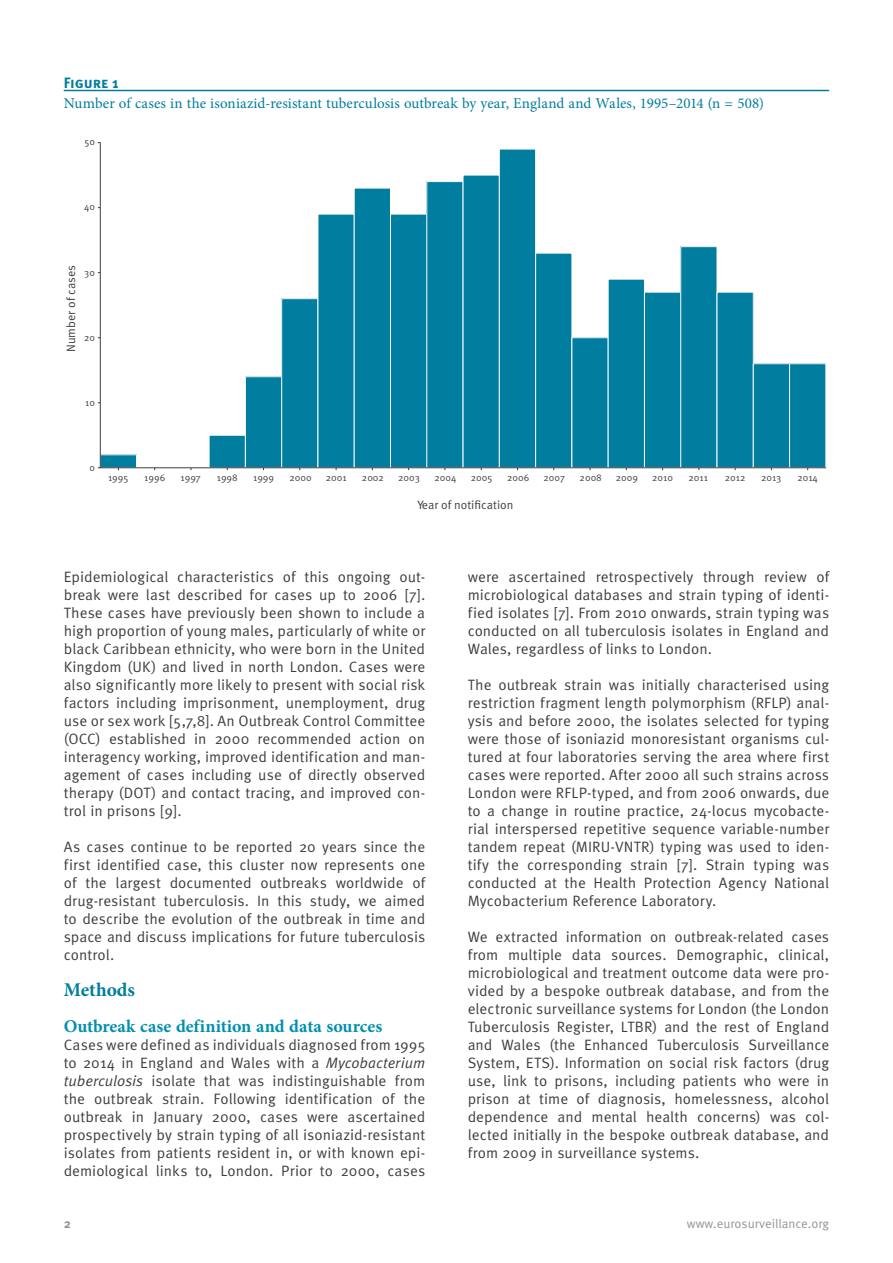
<style>
.page{position:relative;width:893px;height:1263px;background:#fff}
.page>*{position:absolute;margin:0;border:0;box-sizing:border-box;transform-origin:0 0}
.t1{font:700 19.5px "Minion Pro";color:#007d9f}
.t2{font:700 18px "Minion Pro";color:#008fb0}
.t3{font:15px/18px "Meta Pro";color:#3e3e3f;text-align:justify}
.t4{font:15px "Minion Pro";letter-spacing:.01em;color:#007d9f}
.t5{font:700 15px "Meta Pro";letter-spacing:-.005em;color:#007d9f}
.t6{font:12.75px "Meta Pro";color:#939598}
.t7{font:700 12.75px "Meta Pro";color:#939598}
.t8{font:12px "Meta Pro";color:#3e3e3f}
.t9{font:9.75px "Meta Pro";color:#3e3e3f}
.s1{font-style:italic}
</style>
<div class="page">
<hr style="left:64px;top:90px;width:765px;height:1px;background:#007d9f">
<svg style="left:100px;top:142px;width:727px;height:326px"></svg>
<p class="t5" style="left:64px;top:73px;width:57px">Figure 1</p>
<p class="t4" style="left:64px;top:93px;width:702px">Number of cases in the isoniazid-resistant tuberculosis outbreak by year, England and Wales, 1995–2014 (n = 508)</p>
<p class="t9" style="left:85px;top:136px;width:12px">50</p>
<p class="t9" style="left:84px;top:201px;width:12px">40</p>
<p class="t8" style="left:63px;top:352px;width:88px;rotate:-90deg">Number of cases</p>
<p class="t9" style="left:84px;top:266px;width:12px">30</p>
<p class="t9" style="left:84px;top:331px;width:13px">20</p>
<p class="t9" style="left:85px;top:396px;width:11px">10</p>
<p class="t9" style="left:89px;top:461px;width:7px">0</p>
<p class="t9" style="left:108px;top:471px;width:22px">1995</p>
<p class="t9" style="left:144px;top:471px;width:23px">1996</p>
<p class="t9" style="left:181px;top:471px;width:22px">1997</p>
<p class="t9" style="left:217px;top:471px;width:23px">1998</p>
<p class="t9" style="left:253px;top:471px;width:22px">1999</p>
<p class="t9" style="left:289px;top:471px;width:24px">2000</p>
<p class="t9" style="left:326px;top:471px;width:22px">2001</p>
<p class="t9" style="left:362px;top:471px;width:24px">2002</p>
<p class="t9" style="left:398px;top:471px;width:23px">2003</p>
<p class="t9" style="left:434px;top:471px;width:23px">2004</p>
<p class="t9" style="left:471px;top:471px;width:23px">2005</p>
<p class="t9" style="left:507px;top:471px;width:24px">2006</p>
<p class="t9" style="left:543px;top:471px;width:23px">2007</p>
<p class="t9" style="left:580px;top:471px;width:24px">2008</p>
<p class="t9" style="left:616px;top:471px;width:24px">2009</p>
<p class="t9" style="left:652px;top:471px;width:22px">2010</p>
<p class="t9" style="left:688px;top:471px;width:21px">2011</p>
<p class="t9" style="left:725px;top:471px;width:22px">2012</p>
<p class="t9" style="left:761px;top:471px;width:22px">2013</p>
<p class="t9" style="left:797px;top:471px;width:22px">2014</p>
<p class="t8" style="left:417px;top:497px;width:98px">Year of notification</p>
<p class="t3" style="left:64px;top:568px;width:363px">Epidemiological characteristics of this ongoing out&shy;break were last described for cases up to 2006 [7].<br>These cases have previously been shown to include a high proportion of young males, particularly of white or black Caribbean ethnicity, who were born in the United Kingdom (UK) and lived in north London. Cases were also significantly more likely to present with social risk factors including imprisonment, unemployment, drug use or sex work [5,7,8]. An Outbreak Control Committee (OCC) established in 2000 recommended action on interagency working, improved identification and man&shy;agement of cases including use of directly observed therapy (DOT) and contact tracing, and improved con&shy;trol in prisons [9].</p>
<p class="t3" style="left:64px;top:838px;width:363px">As cases continue to be reported 20 years since the first identified case, this cluster now represents one of the largest documented outbreaks worldwide of drug-resistant tuberculosis. In this study, we aimed to describe the evolution of the outbreak in time and space and discuss implications for future tuberculosis control.</p>
<h1 class="t1" style="left:64px;top:976px;width:73px">Methods</h1>
<p class="t2" style="left:64px;top:1013px;width:320px">Outbreak case definition and data sources</p>
<p class="t3" style="left:64px;top:1036px;width:363px">Cases were defined as individuals diagnosed from 1995 to 2014 in England and Wales with a <span class="s1">Mycobacterium tuberculosis</span> isolate that was indistinguishable from the outbreak strain. Following identification of the outbreak in January 2000, cases were ascertained prospectively by strain typing of all isoniazid-resistant isolates from patients resident in, or with known epi&shy;demiological links to, London. Prior to 2000, cases</p>
<p class="t3" style="left:468px;top:568px;width:363px">were ascertained retrospectively through review of microbiological databases and strain typing of identi&shy;fied isolates [7]. From 2010 onwards, strain typing was conducted on all tuberculosis isolates in England and Wales, regardless of links to London.</p>
<p class="t3" style="left:468px;top:676px;width:363px">The outbreak strain was initially characterised using restriction fragment length polymorphism (RFLP) anal&shy;ysis and before 2000, the isolates selected for typing were those of isoniazid monoresistant organisms cul&shy;tured at four laboratories serving the area where first cases were reported. After 2000 all such strains across London were RFLP-typed, and from 2006 onwards, due to a change in routine practice, 24-locus mycobacte&shy;rial interspersed repetitive sequence variable-number tandem repeat (MIRU-VNTR) typing was used to iden&shy;tify the corresponding strain [7]. Strain typing was conducted at the Health Protection Agency National Mycobacterium Reference Laboratory.</p>
<p class="t3" style="left:468px;top:928px;width:363px">We extracted information on outbreak-related cases from multiple data sources. Demographic, clinical, microbiological and treatment outcome data were pro&shy;vided by a bespoke outbreak database, and from the electronic surveillance systems for London (the London Tuberculosis Register, LTBR) and the rest of England and Wales (the Enhanced Tuberculosis Surveillance System, ETS). Information on social risk factors (drug use, link to prisons, including patients who were in prison at time of diagnosis, homelessness, alcohol dependence and mental health concerns) was col&shy;lected initially in the bespoke outbreak database, and from 2009 in surveillance systems.</p>
<p class="t7" style="left:64px;top:1215px;width:9px">2</p>
<p class="t6" style="left:687px;top:1215px;width:144px">www.eurosurveillance.org</p>
</div>
